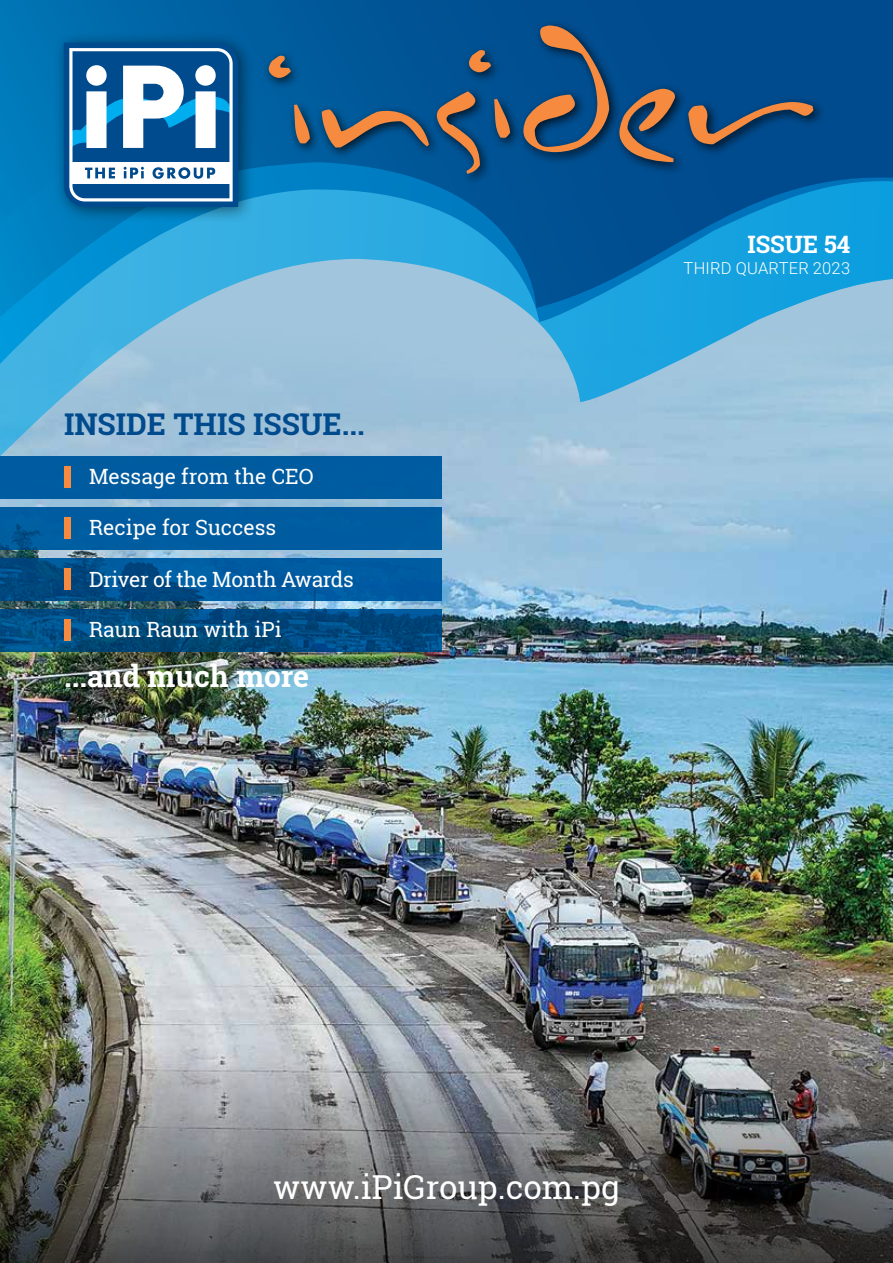
<style>
.page{position:relative;width:893px;height:1263px;background:#fff}
.page>*{position:absolute;margin:0;border:0;box-sizing:border-box;transform-origin:0 0}
.t1{font:33px "Roboto Slab";color:#fff}
.t2{font:700 30px "Roboto Slab";color:#004b8d}
.t3{font:700 30px "Roboto Slab";color:#fff}
.t4{font:700 24px "Roboto Slab";color:#fff}
.t5{font:21px "Roboto Slab";color:#fff}
.t6{font:21px "Roboto Slab";letter-spacing:-.02em;color:#fff}
.t7{font:300 16.5px "Roboto";letter-spacing:.015em;color:#fff}
</style>
<div class="page">
<img style="left:0;top:527px;width:893px;height:519px">
<svg style="left:0;top:0;width:893px;height:83px;background:#005a9b"></svg>
<svg style="left:0;top:83px;width:893px;height:79px;background:#005fa1"></svg>
<svg style="left:0;top:162px;width:893px;height:365px;background:#65aed5"></svg>
<img style="left:0;top:1046px;width:893px;height:217px">
<div style="left:53px;top:32px;width:202px;height:192px;background:#000;opacity:.5"></div>
<svg style="left:64px;top:43px;width:174px;height:164px"></svg>
<div style="left:262px;top:19px;width:564px;height:166px;background:#000;opacity:.75"></div>
<svg style="left:269px;top:25px;width:544px;height:149px;background:#1d5583"></svg>
<div style="left:0;top:456px;width:442px;height:43px;background:#005ba0"></div>
<div style="left:0;top:507px;width:442px;height:43px;background:#005ba0"></div>
<svg style="left:0;top:558px;width:442px;height:43px;background:#005495"></svg>
<svg style="left:0;top:609px;width:442px;height:42px;background:#004a7f"></svg>
<div style="left:65px;top:467px;width:6px;height:21px;background:#f68a3e"></div>
<div style="left:65px;top:518px;width:6px;height:21px;background:#f68a3e"></div>
<div style="left:65px;top:569px;width:6px;height:21px;background:#f68a3e"></div>
<div style="left:65px;top:620px;width:6px;height:21px;background:#f68a3e"></div>
<h2 class="t2" style="left:64px;top:404px;width:302px">INSIDE THIS ISSUE...</h2>
<p class="t5" style="left:89px;top:462px;width:226px">Message from the CEO</p>
<p class="t5" style="left:89px;top:513px;width:189px">Recipe for Success</p>
<p class="t6" style="left:89px;top:564px;width:266px">Driver of the Month Awards</p>
<p class="t5" style="left:89px;top:615px;width:194px">Raun Raun with iPi</p>
<h2 class="t3" style="left:64px;top:655px;width:247px">...and much more</h2>
<p class="t4" style="left:747px;top:227px;width:105px">ISSUE 54</p>
<p class="t7" style="left:684px;top:256px;width:168px">THIRD QUARTER 2023</p>
<h1 class="t1" style="left:273px;top:1164px;width:348px">www.iPiGroup.com.pg</h1>
</div>
